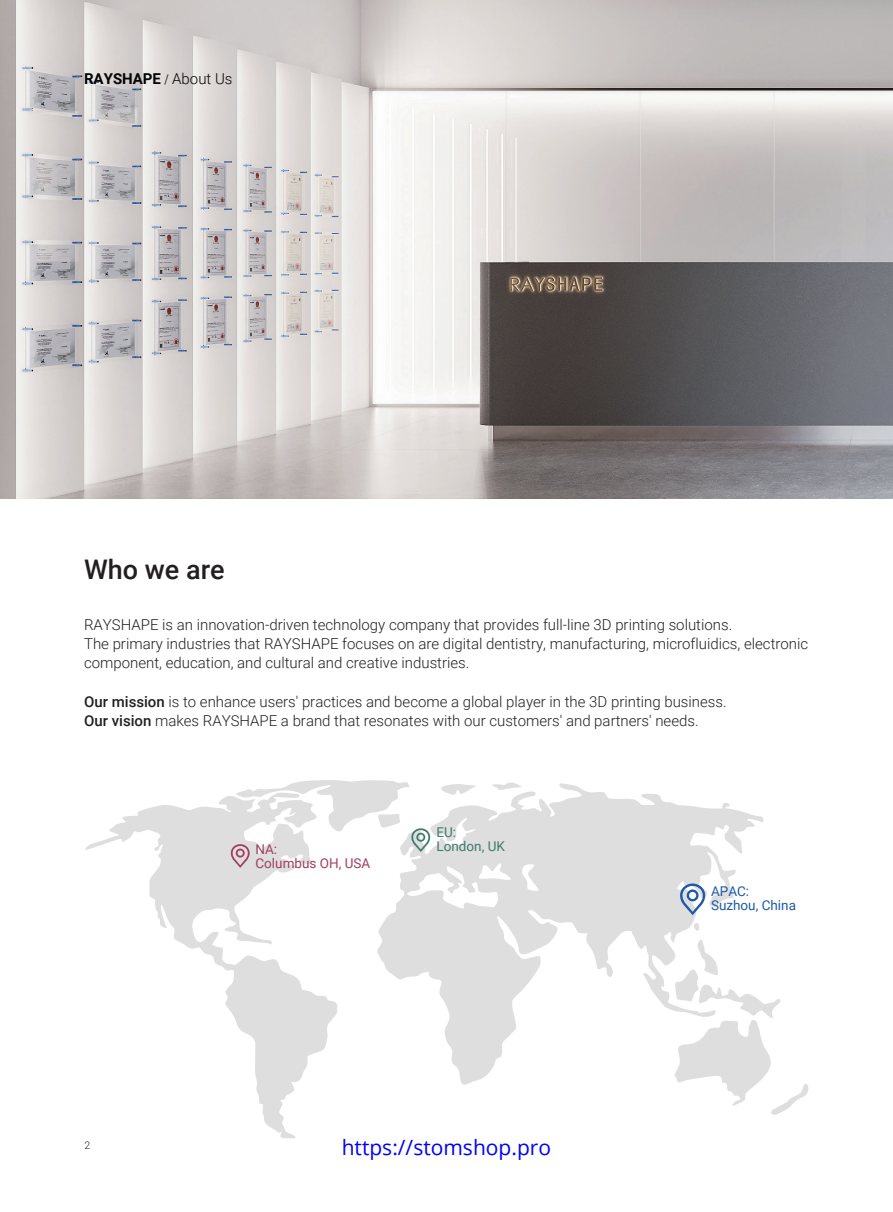
<style>
.page{position:relative;width:893px;height:1212px;background:#fff}
.page>*{position:absolute;margin:0;border:0;box-sizing:border-box;transform-origin:0 0}
.t1{font:500 27px "Roboto";color:#231f20}
.t2{font:21px "Open Sans Regular 735";color:#00f}
.t3{font:300 15px/19.2px "Roboto";color:#231f20}
.t4{font:700 15px "Roboto";color:#030303}
.t5{font:13.5px/13.8px "Roboto";color:#1d59a8}
.t6{font:13.5px "Roboto";color:#a33d5e}
.t7{font:13.5px "Roboto";color:#3e7b6d}
.t8{font:300 10.5px "Roboto";color:#231f20}
.s1{font-family:"Adobe Song Std";font-weight:300}
.s2{font-weight:300}
.s3{font-weight:500}
</style>
<div class="page">
<img style="left:0;top:0;width:893px;height:499px">
<svg style="left:377px;top:782px;width:387px;height:303px;fill:#dedede"></svg>
<svg style="left:672px;top:937px;width:137px;height:178px"></svg>
<svg style="left:85px;top:796px;width:253px;height:343px"></svg>
<svg style="left:229px;top:780px;width:203px;height:88px"></svg>
<svg style="left:678px;top:882px;width:29px;height:33px"></svg>
<p class="t4" style="left:84px;top:68px;width:150px">RAYSHAPE <span class="s1">/</span> <span class="s2">About Us</span></p>
<h1 class="t1" style="left:84px;top:551px;width:142px">Who we are</h1>
<p class="t3" style="left:84px;top:614px;width:726px">RAYSHAPE is an innovation-driven technology company that provides full-line 3D printing solutions.<br>The primary industries that RAYSHAPE focuses on are digital dentistry, manufacturing, microfluidics, electronic component, education, and cultural and creative industries.</p>
<p class="t3" style="left:84px;top:691px;width:644px"><span class="s3">Our mission</span> is to enhance users' practices and become a global player in the 3D printing business.<br><span class="s3">Our vision</span> makes RAYSHAPE a brand that resonates with our customers' and partners' needs.</p>
<p class="t7" style="left:437px;top:823px;width:21px">EU:</p>
<p class="t8" style="left:85px;top:1137px;width:7px">2</p>
<p class="t6" style="left:255px;top:840px;width:23px">NA:</p>
<p class="t7" style="left:437px;top:837px;width:70px">London, UK</p>
<p class="t6" style="left:255px;top:853px;width:116px">Columbus OH, USA</p>
<h2 class="t2" style="left:342px;top:1132px;width:211px">https://stomshop.pro</h2>
<p class="t5" style="left:711px;top:884px;width:87px">APAC:<br>Suzhou, China</p>
</div>
